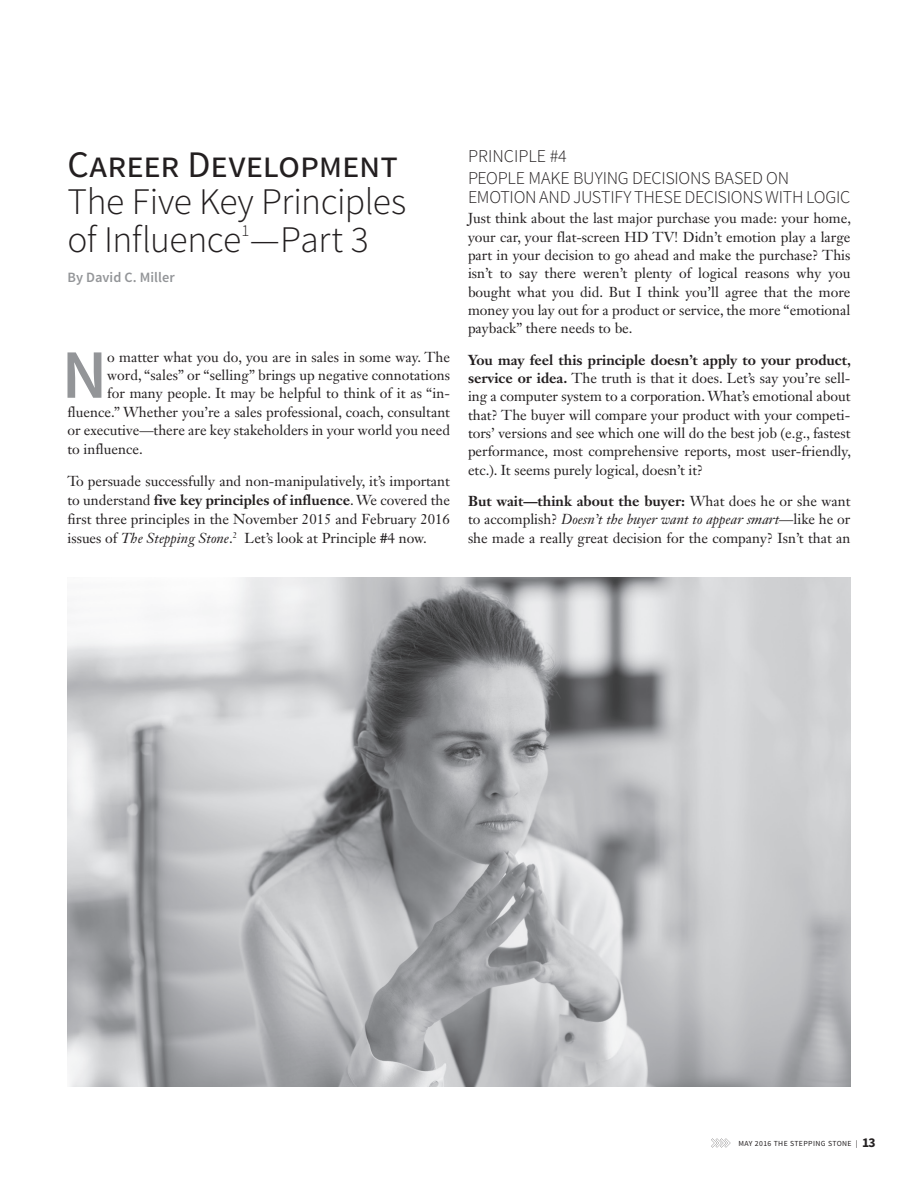
<style>
.page{position:relative;width:918px;height:1188px;background:#fff}
.page>*{position:absolute;margin:0;border:0;box-sizing:border-box;transform-origin:0 0}
.t1{font:600 69.3px "Source Sans Pro";color:#939598}
.t2{font:300 37.5px/37.5px "Source Sans Pro";letter-spacing:-.01em;color:#231f20}
.t3{font:37.5px "Source Sans Pro";letter-spacing:-.015em;color:#231f20}
.t4{font:300 18px/22.5px "Source Sans Pro";letter-spacing:-.01em;color:#231f20}
.t5{font:300 16.65px "Source Sans Pro";color:#231f20}
.t6{font:14.25px/18.3px "Janson Text LT Std";color:#231f20;text-align:justify}
.t7{font:600 14.25px "Source Sans Pro";letter-spacing:.005em;color:#939598}
.t8{font:7.8px "Source Sans Pro";letter-spacing:.05em;color:#231f20}
.s1{font-weight:700}
.s2{font-style:italic}
.s3{font-weight:700;font-size:13.5px}
</style>
<div class="page">
<svg style="left:711px;top:1138px;width:20px;height:10px"></svg>
<img style="left:68px;top:578px;width:782px;height:509px">
<h2 class="t3" style="left:68px;top:141px;width:332px">Career Development</h2>
<h2 class="t2" style="left:68px;top:183px;width:340px">The Five Key Principles of Influence —Part 3</h2>
<p class="t5" style="left:241px;top:221px;width:9px">1</p>
<p class="t7" style="left:68px;top:268px;width:109px">By David C. Miller</p>
<h1 class="t1" style="left:62px;top:331px;width:47px">N</h1>
<p class="t6" style="left:107px;top:348px;width:344px">o matter what you do, you are in sales in some way. The</p>
<p class="t6" style="left:107px;top:366px;width:344px">word, “sales” or “selling” brings up negative connotations</p>
<p class="t6" style="left:107px;top:384px;width:344px">for many people. It may be helpful to think of it as “in-</p>
<p class="t6" style="left:68px;top:402px;width:384px">fluence.” Whether you’re a sales professional, coach, consultant</p>
<p class="t6" style="left:68px;top:421px;width:384px">or executive—there are key stakeholders in your world you need</p>
<p class="t6" style="left:68px;top:440px;width:77px">to influence.</p>
<p class="t6" style="left:68px;top:472px;width:384px;line-height:18.8px">To persuade successfully and non-manipulatively, it’s important to understand <span class="s1">five key principles of influence</span>. We covered the first three principles in the November 2015 and February 2016 issues of <span class="s2">The Stepping Stone</span>.<sup>2</sup> Let’s look at Principle #4 now.</p>
<p class="t4" style="left:468px;top:145px;width:323px">PRINCIPLE #4<br>PEOPLE MAKE BUYING DECISIONS BASED ON</p>
<p class="t4" style="left:468px;top:186px;width:384px">EMOTION AND JUSTIFY THESE DECISIONS WITH LOGIC</p>
<p class="t6" style="left:468px;top:209px;width:385px">Just think about the last major purchase you made: your home, your car, your flat-screen HD TV! Didn’t emotion play a large part in your decision to go ahead and make the purchase? This isn’t to say there weren’t plenty of logical reasons why you bought what you did. But I think you’ll agree that the more money you lay out for a product or service, the more “emotional payback” there needs to be.</p>
<p class="t6" style="left:468px;top:350px;width:385px"><span class="s1">You may feel this principle doesn’t apply to your product, service or idea.</span> The truth is that it does. Let’s say you’re sell&shy;ing a computer system to a corporation. What’s emotional about that? The buyer will compare your product with your competi&shy;tors’ versions and see which one will do the best job (e.g., fastest performance, most comprehensive reports, most user-friendly, etc.). It seems purely logical, doesn’t it?</p>
<p class="t6" style="left:468px;top:492px;width:384px"><span class="s1">But wait—think about the buyer:</span> What does he or she want to accomplish? <span class="s2">Doesn’t the buyer want to appear smart</span>—like he or she made a really great decision for the company? Isn’t that an</p>
<p class="t8" style="left:738px;top:1138px;width:139px">MAY 2016 THE STEPPING STONE | <span class="s3">13</span></p>
</div>
